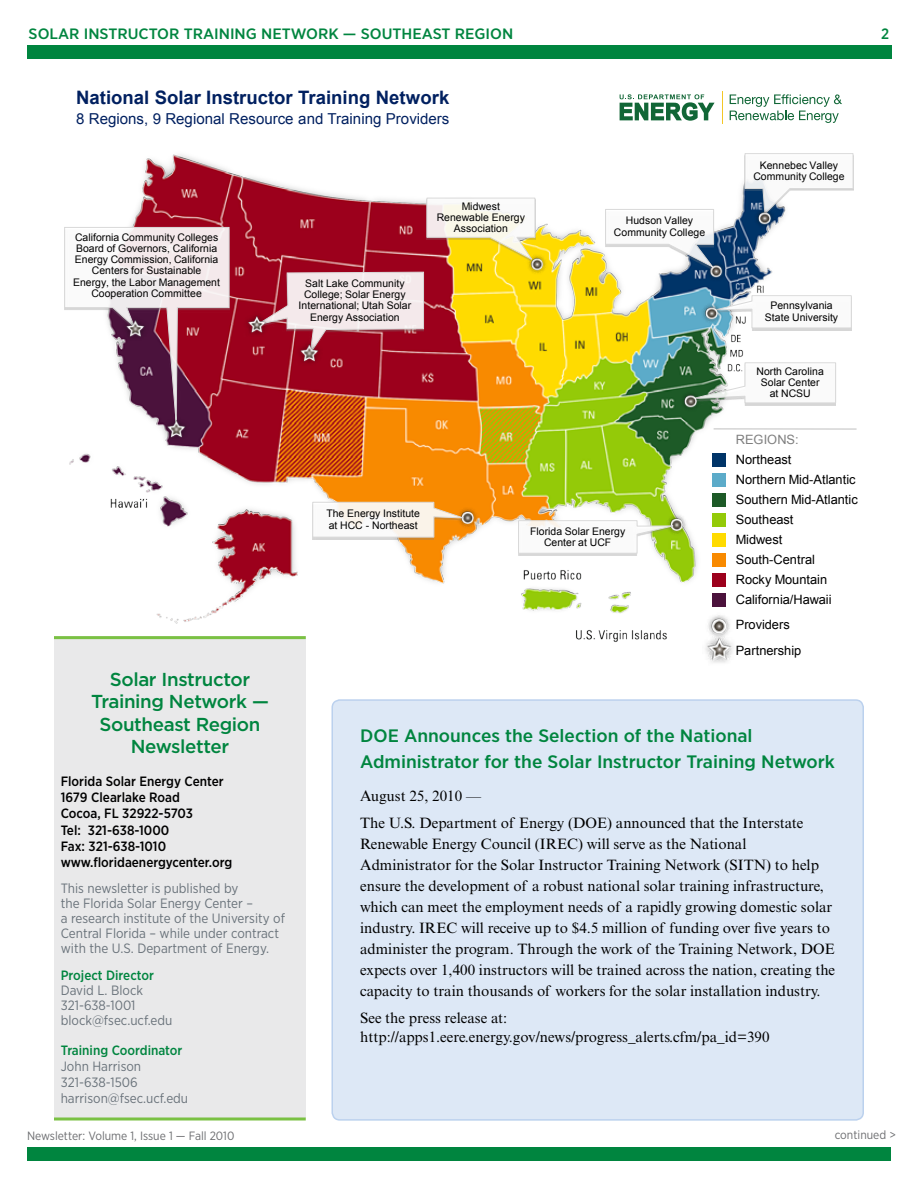
<style>
.page{position:relative;width:918px;height:1188px;background:#fff}
.page>*{position:absolute;margin:0;border:0;box-sizing:border-box;transform-origin:0 0}
.t1{font:500 18.75px/22.5px "Gotham";letter-spacing:-.02em;color:#00853f;text-align:center}
.t2{font:700 18.6px "Arial";color:#002060}
.t3{font:500 18px/25.5px "Gotham Narrow";color:#00853f;scale:1.1 1}
.t4{font:15px/21px "Times New Roman MT Std";color:#000}
.t5{font:15px "Arial";color:#002060}
.t6{font:500 15px "Gotham Narrow";letter-spacing:.055em;color:#00853f;scale:1.1 1}
.t7{font:500 15px "Gotham Narrow";letter-spacing:.055em;color:#00853f}
.t8{font:13.5px/15px "Gotham Narrow";color:#6a737b}
.t9{font:500 13.5px/16.2px "Gotham Narrow";color:#000}
.t10{font:500 13.5px "Gotham Narrow";color:#00853f}
.t11{font:12.9px/20px "Arial";color:#000}
.t12{font:12.9px "Arial";color:#7f7f7f}
.t13{font:12px "Gotham Narrow";color:#6d6e71}
.t14{font:10.5px/11.2px "Arial";letter-spacing:.005em;color:#000;text-align:center}
</style>
<div class="page">
<hr style="left:714px;top:429px;width:143px;height:1px;background:#bfbfbf">
<img style="left:705px;top:649px;width:28px;height:14px">
<img style="left:69px;top:153px;width:749px;height:496px">
<img style="left:703px;top:258px;width:25px;height:26px">
<svg style="left:605px;top:209px;width:109px;height:59px"></svg>
<img style="left:745px;top:214px;width:73px;height:2px">
<svg style="left:745px;top:153px;width:108px;height:61px"></svg>
<img style="left:715px;top:328px;width:137px;height:2px">
<svg style="left:713px;top:295px;width:139px;height:33px"></svg>
<img style="left:699px;top:300px;width:25px;height:25px">
<img style="left:703px;top:403px;width:133px;height:2px">
<svg style="left:690px;top:363px;width:146px;height:40px"></svg>
<img style="left:664px;top:512px;width:25px;height:25px">
<img style="left:518px;top:554px;width:155px;height:2px">
<svg style="left:518px;top:520px;width:158px;height:34px"></svg>
<img style="left:525px;top:251px;width:25px;height:26px">
<img style="left:427px;top:260px;width:108px;height:2px">
<svg style="left:427px;top:198px;width:108px;height:62px"></svg>
<img style="left:465px;top:505px;width:15px;height:25px">
<img style="left:312px;top:537px;width:152px;height:2px">
<svg style="left:312px;top:502px;width:153px;height:35px"></svg>
<img style="left:678px;top:388px;width:25px;height:25px">
<img style="left:752px;top:205px;width:25px;height:25px">
<svg style="left:255px;top:272px;width:169px;height:82px;background:#d59ca5"></svg>
<img style="left:292px;top:335px;width:36px;height:36px">
<img style="left:239px;top:306px;width:36px;height:36px">
<svg style="left:64px;top:227px;width:165px;height:203px"></svg>
<img style="left:158px;top:411px;width:36px;height:35px">
<img style="left:117px;top:310px;width:36px;height:36px">
<svg style="left:620px;top:94px;width:95px;height:27px"></svg>
<hr style="left:722px;top:91px;width:1px;height:33px;background:#f3c727">
<svg style="left:730px;top:94px;width:112px;height:29px"></svg>
<div style="left:54px;top:636px;width:252px;height:482px;background:#e9e9ea"></div>
<hr style="left:54px;top:636px;width:252px;height:3px;background:#7ac143">
<hr style="left:54px;top:1118px;width:252px;height:2px;background:#7ac143">
<div style="left:27px;top:45px;width:865px;height:13px;background:#00853f"></div>
<div style="left:27px;top:1147px;width:864px;height:14px;background:#00853f"></div>
<div style="left:332px;top:700px;width:531px;height:420px;background:#dde8f6;border-radius:8px"></div>
<div style="left:331px;top:699px;width:533px;height:422px;border:2px solid #bbd1ee;border-radius:8px"></div>
<p class="t6" style="left:29px;top:24px;width:29px">Solar</p>
<p class="t6" style="left:84px;top:24px;width:9px">instr</p>
<p class="t6" style="left:128px;top:24px;width:69px">uctor Training</p>
<p class="t6" style="left:261px;top:24px;width:22px">Netw</p>
<p class="t6" style="left:306px;top:24px;width:106px">ork — southeast</p>
<p class="t6" style="left:455px;top:24px;width:9px">regi</p>
<p class="t6" style="left:490px;top:24px;width:20px">on</p>
<p class="t2" style="left:76px;top:85px;width:375px">National Solar Instructor Training Network</p>
<p class="t5" style="left:76px;top:109px;width:375px">8 Regions, 9 Regional Resource and Training Providers</p>
<p class="t14" style="left:73px;top:231px;width:148px">California Community Colleges<br>Board of Governors, California<br>Energy Commission, California<br>Centers for Sustainable<br>Energy, the Labor Management<br>Cooperation Committee</p>
<p class="t14" style="left:299px;top:278px;width:114px">Salt Lake Community<br>College; Solar Energy<br>International; Utah Solar<br>Energy Association</p>
<p class="t14" style="left:437px;top:200px;width:90px">Midwest<br>Renewable Energy<br>Association</p>
<p class="t14" style="left:614px;top:215px;width:93px">Hudson Valley<br>Community College</p>
<p class="t14" style="left:326px;top:508px;width:95px;text-align:left">The Energy Institute at HCC - Northeast</p>
<p class="t14" style="left:530px;top:525px;width:97px">Florida Solar Energy<br>Center at UCF</p>
<p class="t14" style="left:753px;top:160px;width:93px">Kennebec Valley<br>Community College</p>
<p class="t14" style="left:765px;top:300px;width:75px">Pennsylvania<br>State University</p>
<p class="t14" style="left:756px;top:366px;width:69px">North Carolina<br>Solar Center at NCSU</p>
<p class="t12" style="left:736px;top:431px;width:64px">REGIONS:</p>
<p class="t11" style="left:736px;top:449px;width:123px">Northeast<br>Northern Mid-Atlantic<br>Southern Mid-Atlantic<br>Southeast<br>Midwest<br>South-Central<br>Rocky Mountain<br>California/Hawaii</p>
<p class="t11" style="left:736px;top:612px;width:67px;line-height:25.8px">Providers<br>Partnership</p>
<p class="t1" style="left:91px;top:667px;width:179px">Solar Instructor<br>Training Network —<br>Southeast Region<br>Newsletter</p>
<p class="t9" style="left:61px;top:773px;width:173px">Florida Solar Energy Center<br>1679 Clearlake Road<br>Cocoa, FL 32922-5703<br>Tel: 321-638-1000<br>Fax: 321-638-1010 www.floridaenergycenter.org</p>
<p class="t8" style="left:61px;top:881px;width:226px">This newsletter is published by<br>the Florida Solar Energy Center –<br>a research institute of the University of Central Florida – while under contract with the U.S. Department of Energy.</p>
<p class="t10" style="left:61px;top:967px;width:95px">Project Director</p>
<p class="t8" style="left:61px;top:983px;width:113px">David L. Block<br>321-638-1001 block@fsec.ucf.edu</p>
<p class="t10" style="left:61px;top:1042px;width:123px">Training Coordinator</p>
<p class="t8" style="left:61px;top:1058px;width:129px;line-height:16.2px">John Harrison<br>321-638-1506 harrison@fsec.ucf.edu</p>
<p class="t3" style="left:360px;top:723px;width:433px">DOE Announces the Selection of the National<br>Administrator for the Solar Instructor Training Network</p>
<p class="t4" style="left:360px;top:782px;width:445px;line-height:27.8px">August 25, 2010 —<br>The U.S. Department of Energy (DOE) announced that the Interstate</p>
<p class="t4" style="left:360px;top:834px;width:477px">Renewable Energy Council (IREC) will serve as the National Administrator for the Solar Instructor Training Network (SITN) to help ensure the development of a robust national solar training infrastructure, which can meet the employment needs of a rapidly growing domestic solar industry. IREC will receive up to $4.5 million of funding over five years to administer the program. Through the work of the Training Network, DOE expects over 1,400 instructors will be trained across the nation, creating the capacity to train thousands of workers for the solar installation industry.</p>
<p class="t4" style="left:360px;top:1008px;width:411px;line-height:19.5px">See the press release at: http://apps1.eere.energy.gov/news/progress_alerts.cfm/pa_id=390</p>
<p class="t7" style="left:881px;top:24px;width:10px">2</p>
<p class="t13" style="left:27px;top:1128px;width:209px">Newsletter: Volume 1, Issue 1 — Fall 2010</p>
<p class="t13" style="left:835px;top:1128px;width:63px">continued &gt;</p>
</div>
